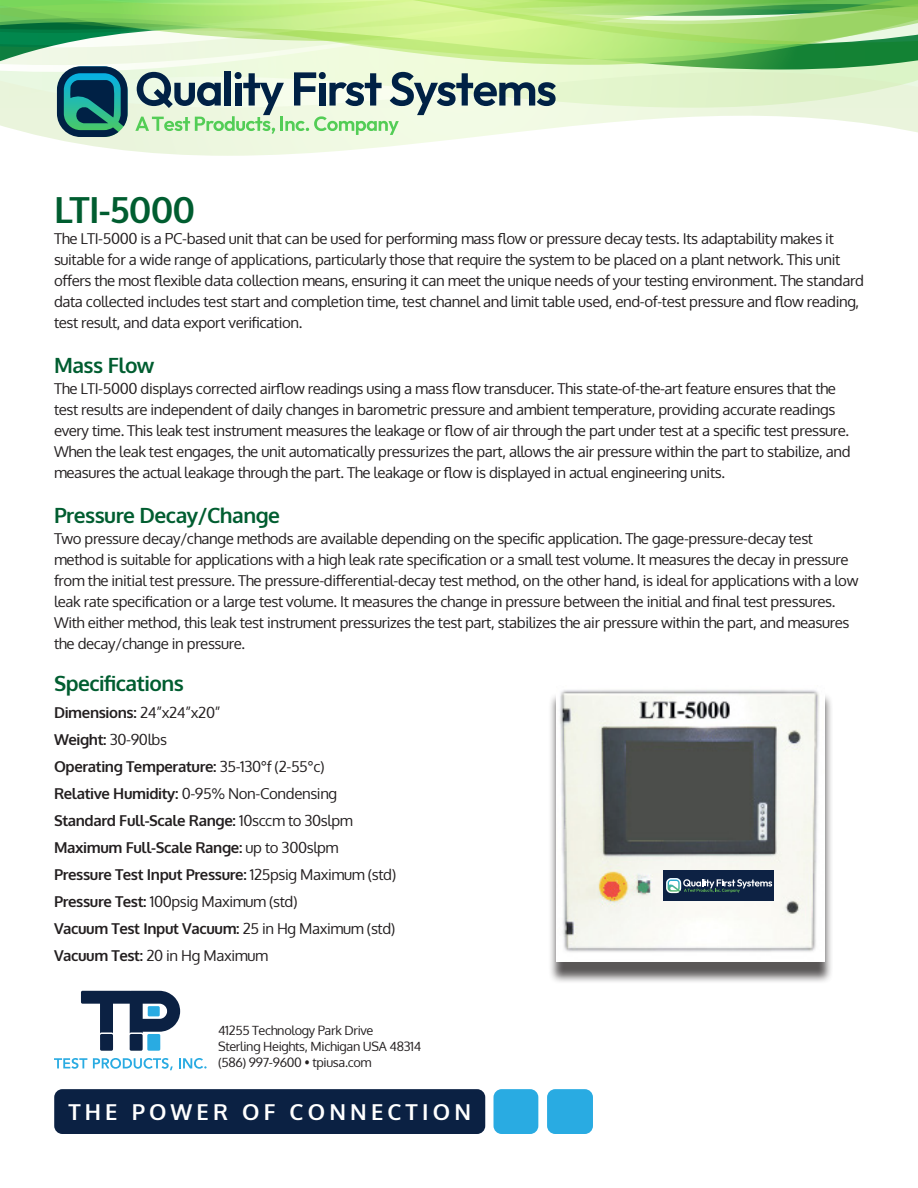
<style>
.page{position:relative;width:918px;height:1188px;background:#fff}
.page>*{position:absolute;margin:0;border:0;box-sizing:border-box;transform-origin:0 0}
.t1{font:700 36px "Oxygen";letter-spacing:-.025em;color:#005d30}
.t2{font:700 21.9px "Oxygen";letter-spacing:.19em;color:#fff}
.t3{font:700 21px "Oxygen";letter-spacing:-.025em;color:#005d30}
.t4{font:15px/21px "Oxygen";letter-spacing:-.025em;color:#231f20}
.t5{font:700 15px "Oxygen";letter-spacing:-.025em;color:#231f20}
.t6{font:12.75px "Oxygen";letter-spacing:-.025em;color:#231f20}
.s1{font-weight:400}
.s2{font-weight:700}
</style>
<div class="page">
<svg style="left:0;top:108px;width:918px;height:48px"></svg>
<svg style="left:0;top:45px;width:918px;height:63px;background:#c8e7b6"></svg>
<svg style="left:0;top:0;width:918px;height:45px;background:#a6db7d"></svg>
<div style="left:54px;top:1089px;width:431px;height:45px;background:#0b2143;border-radius:8px"></div>
<svg style="left:54px;top:1058px;width:33px;height:11px"></svg>
<svg style="left:93px;top:1058px;width:80px;height:12px"></svg>
<svg style="left:179px;top:1058px;width:28px;height:11px"></svg>
<svg style="left:81px;top:991px;width:99px;height:60px"></svg>
<div style="left:547px;top:1089px;width:46px;height:45px;background:#29abe2;border-radius:8px"></div>
<div style="left:494px;top:1089px;width:44px;height:45px;background:#29abe2;border-radius:8px"></div>
<div style="left:548px;top:692px;width:285px;height:293px;background:#231f20;opacity:.75"></div>
<img style="left:556px;top:690px;width:269px;height:272px">
<div style="left:663px;top:870px;width:110px;height:31px;background:#0d2244"></div>
<svg style="left:666px;top:878px;width:106px;height:15px"></svg>
<div style="left:225px;top:71px;width:6px;height:35px;background:#002145"></div>
<svg style="left:135px;top:72px;width:421px;height:63px;background:#b0c6b7"></svg>
<svg style="left:57px;top:66px;width:71px;height:71px;background:#266d75"></svg>
<p class="t1" style="left:54px;top:187px;width:143px">LTI-5000</p>
<p class="t4" style="left:54px;top:228px;width:811px">The LTI-5000 is a PC-based unit that can be used for performing mass flow or pressure decay tests. Its adaptability makes it suitable for a wide range of applications, particularly those that require the system to be placed on a plant network. This unit offers the most flexible data collection means, ensuring it can meet the unique needs of your testing environment. The standard data collected includes test start and completion time, test channel and limit table used, end-of-test pressure and flow reading, test result, and data export verification.</p>
<p class="t3" style="left:54px;top:352px;width:102px">Mass Flow</p>
<p class="t4" style="left:54px;top:378px;width:798px">The LTI-5000 displays corrected airflow readings using a mass flow transducer. This state-of-the-art feature ensures that the test results are independent of daily changes in barometric pressure and ambient temperature, providing accurate readings every time. This leak test instrument measures the leakage or flow of air through the part under test at a specific test pressure.<br>When the leak test engages, the unit automatically pressurizes the part, allows the air pressure within the part to stabilize, and measures the actual leakage through the part. The leakage or flow is displayed in actual engineering units.</p>
<p class="t3" style="left:54px;top:502px;width:228px">Pressure Decay/Change</p>
<p class="t4" style="left:54px;top:528px;width:806px">Two pressure decay/change methods are available depending on the specific application. The gage-pressure-decay test method is suitable for applications with a high leak rate specification or a small test volume. It measures the decay in pressure from the initial test pressure. The pressure-differential-decay test method, on the other hand, is ideal for applications with a low leak rate specification or a large test volume. It measures the change in pressure between the initial and final test pressures.<br>With either method, this leak test instrument pressurizes the test part, stabilizes the air pressure within the part, and measures the decay/change in pressure.</p>
<p class="t3" style="left:54px;top:670px;width:131px">Specifications</p>
<p class="t5" style="left:54px;top:703px;width:168px">Dimensions: <span class="s1">24”x24”x20”</span></p>
<p class="t4" style="left:54px;top:729px;width:114px"><span class="s2">Weight:</span> 30-90lbs</p>
<p class="t5" style="left:54px;top:757px;width:272px">Operating Temperature: <span class="s1">35-130°f (2-55°c)</span></p>
<p class="t4" style="left:54px;top:783px;width:285px"><span class="s2">Relative Humidity:</span> 0-95% Non-Condensing</p>
<p class="t5" style="left:54px;top:811px;width:300px">Standard Full-Scale Range: <span class="s1">10sccm to 30slpm</span></p>
<p class="t5" style="left:54px;top:838px;width:286px">Maximum Full-Scale Range: <span class="s1">up to 300slpm</span></p>
<p class="t5" style="left:54px;top:865px;width:344px">Pressure Test Input Pressure: <span class="s1">125psig Maximum (std)</span></p>
<p class="t4" style="left:54px;top:891px;width:245px"><span class="s2">Pressure Test:</span> 100psig Maximum (std)</p>
<p class="t5" style="left:54px;top:919px;width:343px">Vacuum Test Input Vacuum: <span class="s1">25 in Hg Maximum (std)</span></p>
<p class="t4" style="left:54px;top:945px;width:216px"><span class="s2">Vacuum Test:</span> 20 in Hg Maximum</p>
<p class="t6" style="left:218px;top:1022px;width:157px">41255 Technology Park Drive</p>
<p class="t6" style="left:218px;top:1038px;width:205px">Sterling Heights, Michigan USA 48314</p>
<p class="t6" style="left:218px;top:1054px;width:155px">(586) 997-9600 • tpiusa.com</p>
<p class="t2" style="left:68px;top:1098px;width:404px">THE POWER OF CONNECTION</p>
</div>
